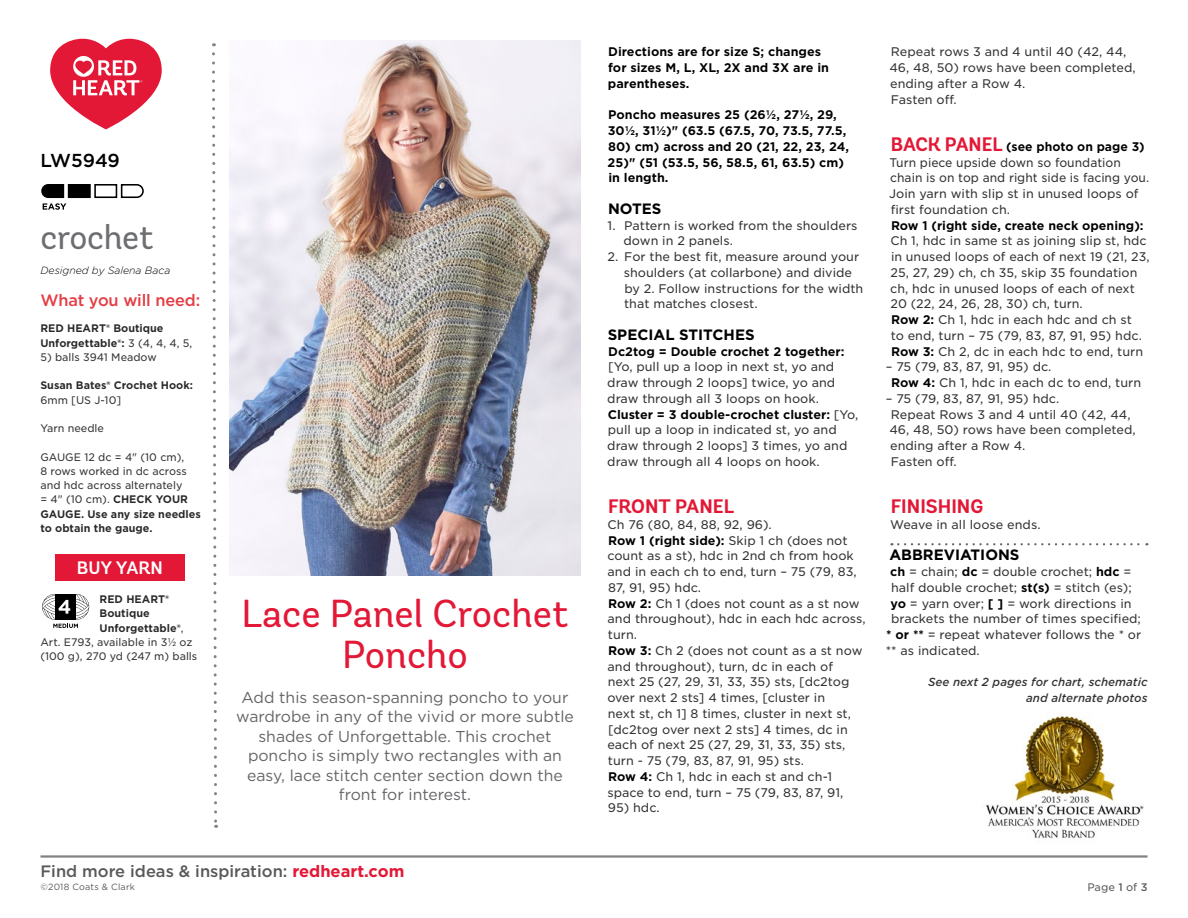
<style>
.page{position:relative;width:1188px;height:918px;background:#fff}
.page>*{position:absolute;margin:0;border:0;box-sizing:border-box;transform-origin:0 0}
.Project_Name{font:39px/41.2px "Andes Rounded";color:#e31837;text-align:center}
.Crochet_Or_Knit{font:34.5px "Andes Rounded";letter-spacing:-.01em;color:#6d6e71}
.t1{font:700 19.5px "Andes Rounded";color:#e31837}
.LW_Number{font:500 18.75px "Gotham";letter-spacing:-.005em;color:#000}
.Buy_Yarn{font:600 18px "Andes Rounded";color:#fff}
.t2{font:500 16.5px "Gotham";color:#58595b}
.What_You_Will_Need_H{font:500 16.5px "Gotham";letter-spacing:-.01em;color:#e53d44}
.Romance_Copy{font:15.75px/19.5px "Gotham";color:#636466;text-align:center}
.Main_Body_Text{font:700 15px "Gotham";color:#000}
.Abreviation_Line{font:700 15px "Gotham";color:#000}
.Main_Body_Text-2{font:12px/15.8px "Gotham S Sm";color:#333334}
.Main_Body_Text-3{font:700 12px/15.8px "Gotham S Sm";color:#000}
.Main_Body_Text_NO_GR{font:12px "Gotham S Sm";color:#333334}
.Main_Body_Text-4{font:12px/15.8px "Gotham S Sm";color:#333334;scale:.96 1}
.Chart_Jump{font:italic 500 11.25px/15.8px "Gotham S Sm";color:#333334;text-align:right}
.What_You_Need_Body_T{font:10.5px/14.2px "Gotham S Sm";color:#333334}
.What_You_Need_Body_T-2{font:700 10.5px/14.2px "Gotham S Sm";color:#292829}
.Designed_By{font:italic 300 10.5px "Gotham Rounded";color:#000}
.t3{font:10.5px "Gotham S Sm";color:#58595b}
.t4{font:9px "Gotham";letter-spacing:.02em;color:#58595b}
.s1{font-weight:400;color:#333334}
.s2{font-weight:700;color:#292829}
.s3{font-weight:700;color:#000}
.s4{font-family:"Andes Rounded";font-size:19.5px;color:#e31837}
.s5{font-weight:700;color:#e31837}
.s6{font-weight:500}
</style>
<div class="page">
<hr style="left:40px;top:855px;width:1108px;height:3px;background:#808285">
<svg style="left:120px;top:184px;width:24px;height:15px"></svg>
<div style="left:94px;top:184px;width:23px;height:14px;background:#fff;border:2px solid #000"></div>
<div style="left:68px;top:184px;width:23px;height:14px;background:#000"></div>
<svg style="left:41px;top:184px;width:25px;height:26px"></svg>
<svg style="left:212px;top:43px;width:6px;height:785px"></svg>
<div style="left:55px;top:554px;width:130px;height:26px;background:#e31837"></div>
<svg style="left:42px;top:594px;width:47px;height:34px"></svg>
<img style="left:230px;top:40px;width:350px;height:536px">
<svg style="left:898px;top:543px;width:249px;height:2px"></svg>
<img style="left:985px;top:715px;width:159px;height:124px">
<svg style="left:50px;top:39px;width:112px;height:90px"></svg>
<p class="LW_Number" style="left:40px;top:148px;width:81px">LW5949</p>
<p class="Crochet_Or_Knit" style="left:40px;top:216px;width:115px">crochet</p>
<p class="Designed_By" style="left:40px;top:263px;width:131px">Designed by Salena Baca</p>
<p class="What_You_Will_Need_H" style="left:40px;top:289px;width:161px">What you will need:</p>
<p class="What_You_Need_Body_T-2" style="left:40px;top:321px;width:153px">RED HEART® Boutique<br>Unforgettable®: <span class="s1">3 (4, 4, 4, 5,</span></p>
<p class="What_You_Need_Body_T" style="left:40px;top:350px;width:118px">5) balls 3941 Meadow</p>
<p class="What_You_Need_Body_T-2" style="left:40px;top:378px;width:154px">Susan Bates® Crochet Hook:</p>
<p class="What_You_Need_Body_T" style="left:40px;top:392px;width:82px">6mm [US J-10]</p>
<p class="What_You_Need_Body_T" style="left:40px;top:421px;width:65px">Yarn needle</p>
<p class="What_You_Need_Body_T" style="left:40px;top:449px;width:162px">GAUGE 12 dc = 4" (10 cm),<br>8 rows worked in dc across and hdc across alternately<br>= 4" (10 cm). <span class="s2">CHECK YOUR<br>GAUGE. Use any size needles to obtain the gauge.</span></p>
<p class="Buy_Yarn" style="left:77px;top:556px;width:87px">BUY YARN</p>
<p class="What_You_Need_Body_T-2" style="left:100px;top:592px;width:71px">RED HEART®</p>
<p class="What_You_Need_Body_T-2" style="left:100px;top:606px;width:52px">Boutique</p>
<p class="What_You_Need_Body_T-2" style="left:100px;top:621px;width:85px">Unforgettable®<span class="s1">,</span></p>
<p class="What_You_Need_Body_T" style="left:40px;top:635px;width:154px">Art. E793, available in 3½ oz</p>
<p class="What_You_Need_Body_T" style="left:40px;top:649px;width:158px">(100 g), 270 yd (247 m) balls</p>
<p class="Project_Name" style="left:242px;top:593px;width:328px">Lace Panel Crochet<br>Poncho</p>
<p class="Romance_Copy" style="left:236px;top:687px;width:339px">Add this season-spanning poncho to your wardrobe in any of the vivid or more subtle shades of Unforgettable. This crochet poncho is simply two rectangles with an easy, lace stitch center section down the front for interest.</p>
<p class="Main_Body_Text-3" style="left:608px;top:44px;width:223px">Directions are for size S; changes for sizes M, L, XL, 2X and 3X are in parentheses.</p>
<p class="Main_Body_Text-3" style="left:608px;top:107px;width:240px">Poncho measures 25 (26½, 27½, 29,<br>30½, 31½)" (63.5 (67.5, 70, 73.5, 77.5,</p>
<p class="Main_Body_Text-3" style="left:608px;top:138px;width:243px">80) cm) across and 20 (21, 22, 23, 24,<br>25)" (51 (53.5, 56, 58.5, 61, 63.5) cm) in length.</p>
<p class="Main_Body_Text" style="left:608px;top:198px;width:55px">NOTES</p>
<p class="Main_Body_Text-2" style="left:624px;top:217px;width:236px;text-indent:-16px">1. Pattern is worked from the shoulders down in 2 panels.</p>
<p class="Main_Body_Text-2" style="left:624px;top:248px;width:241px;text-indent:-16px">2. For the best fit, measure around your shoulders (at collarbone) and divide by 2. Follow instructions for the width that matches closest.</p>
<p class="Main_Body_Text" style="left:608px;top:324px;width:148px">SPECIAL STITCHES</p>
<p class="Main_Body_Text-2" style="left:607px;top:343px;width:239px"><span class="s3">Dc2tog = Double crochet 2 together: </span>[Yo, pull up a loop in next st, yo and draw through 2 loops] twice, yo and draw through all 3 loops on hook.</p>
<p class="Main_Body_Text-2" style="left:607px;top:406px;width:253px"><span class="s3">Cluster = 3 double-crochet cluster:</span> [Yo, pull up a loop in indicated st, yo and draw through 2 loops] 3 times, yo and draw through all 4 loops on hook.</p>
<p class="t1" style="left:608px;top:494px;width:128px">FRONT PANEL</p>
<p class="Main_Body_Text-2" style="left:608px;top:516px;width:166px">Ch 76 (80, 84, 88, 92, 96).</p>
<p class="Main_Body_Text-2" style="left:607px;top:532px;width:251px"><span class="s3">Row 1 (right side):</span> Skip 1 ch (does not count as a st), hdc in 2nd ch from hook and in each ch to end, turn – 75 (79, 83,<br>87, 91, 95) hdc.</p>
<p class="Main_Body_Text-2" style="left:608px;top:595px;width:260px"><span class="s3">Row 2:</span> Ch 1 (does not count as a st now and throughout), hdc in each hdc across, turn.</p>
<p class="Main_Body_Text-2" style="left:607px;top:642px;width:257px"><span class="s3">Row 3:</span> Ch 2 (does not count as a st now and throughout), turn, dc in each of next 25 (27, 29, 31, 33, 35) sts, [dc2tog over next 2 sts] 4 times, [cluster in<br>next st, ch 1] 8 times, cluster in next st, [dc2tog over next 2 sts] 4 times, dc in each of next 25 (27, 29, 31, 33, 35) sts, turn - 75 (79, 83, 87, 91, 95) sts.</p>
<p class="Main_Body_Text-2" style="left:608px;top:768px;width:237px"><span class="s3">Row 4:</span> Ch 1, hdc in each st and ch-1 space to end, turn – 75 (79, 83, 87, 91,</p>
<p class="Main_Body_Text-2" style="left:608px;top:800px;width:53px">95) hdc.</p>
<p class="Main_Body_Text-2" style="left:889px;top:44px;width:248px">Repeat rows 3 and 4 until 40 (42, 44,<br>46, 48, 50) rows have been completed, ending after a Row 4.</p>
<p class="Main_Body_Text-2" style="left:891px;top:91px;width:67px">Fasten off.</p>
<p class="Main_Body_Text-3" style="left:891px;top:138px;width:255px"><span class="s4">BACK PANEL</span> (see photo on page 3)</p>
<p class="Main_Body_Text-4" style="left:889px;top:154px;width:272px">Turn piece upside down so foundation chain is on top and right side is facing you.</p>
<p class="Main_Body_Text-2" style="left:889px;top:185px;width:251px">Join yarn with slip st in unused loops of first foundation ch.</p>
<p class="Main_Body_Text-2" style="left:890px;top:217px;width:261px"><span class="s3">Row 1 (right side, create neck opening):<br></span>Ch 1, hdc in same st as joining slip st, hdc in unused loops of each of next 19 (21, 23, 25, 27, 29) ch, ch 35, skip 35 foundation ch, hdc in unused loops of each of next 20 (22, 24, 26, 28, 30) ch, turn.</p>
<p class="Main_Body_Text-2" style="left:891px;top:311px;width:253px"><span class="s3">Row 2:</span> Ch 1, hdc in each hdc and ch st to end, turn – 75 (79, 83, 87, 91, 95) hdc.</p>
<p class="Main_Body_Text-2" style="left:891px;top:343px;width:254px"><span class="s3">Row 3:</span> Ch 2, dc in each hdc to end, turn</p>
<p class="Main_Body_Text-2" style="left:886px;top:359px;width:167px">– 75 (79, 83, 87, 91, 95) dc.</p>
<p class="Main_Body_Text-2" style="left:891px;top:374px;width:252px"><span class="s3">Row 4:</span> Ch 1, hdc in each dc to end, turn</p>
<p class="Main_Body_Text-2" style="left:886px;top:390px;width:175px">– 75 (79, 83, 87, 91, 95) hdc.</p>
<p class="Main_Body_Text-2" style="left:889px;top:406px;width:248px">Repeat Rows 3 and 4 until 40 (42, 44,<br>46, 48, 50) rows have been completed, ending after a Row 4.</p>
<p class="Main_Body_Text-2" style="left:891px;top:453px;width:67px">Fasten off.</p>
<p class="t1" style="left:891px;top:494px;width:94px">FINISHING</p>
<p class="Main_Body_Text-2" style="left:890px;top:516px;width:152px">Weave in all loose ends.</p>
<p class="Abreviation_Line" style="left:889px;top:545px;width:132px">ABBREVIATIONS</p>
<p class="Main_Body_Text_NO_GR" style="left:890px;top:564px;width:243px"><span class="s3">ch</span> = chain; <span class="s3">dc</span> = double crochet; <span class="s3">hdc</span> =</p>
<p class="Main_Body_Text_NO_GR" style="left:891px;top:579px;width:242px">half double crochet; <span class="s3">st(s)</span> = stitch (es);</p>
<p class="Main_Body_Text_NO_GR" style="left:891px;top:595px;width:243px"><span class="s3">yo</span> = yarn over; <span class="s3">[ ]</span> = work directions in</p>
<p class="Main_Body_Text_NO_GR" style="left:891px;top:611px;width:251px">brackets the number of times specified;</p>
<p class="Main_Body_Text_NO_GR" style="left:886px;top:627px;width:257px"><span class="s3">* or **</span> = repeat whatever follows the * or</p>
<p class="Main_Body_Text_NO_GR" style="left:886px;top:642px;width:96px">** as indicated.</p>
<p class="Chart_Jump" style="left:928px;top:674px;width:221px">See next 2 pages for chart, schematic and alternate photos</p>
<h3 class="t2" style="left:40px;top:860px;width:365px">Find more ideas &amp; inspiration: <span class="s5">redheart.com</span></h3>
<p class="t4" style="left:40px;top:882px;width:96px">©2018 Coats &amp; Clark</p>
<p class="t3" style="left:1087px;top:880px;width:62px">Page <span class="s6">1</span> of <span class="s6">3</span></p>
</div>
